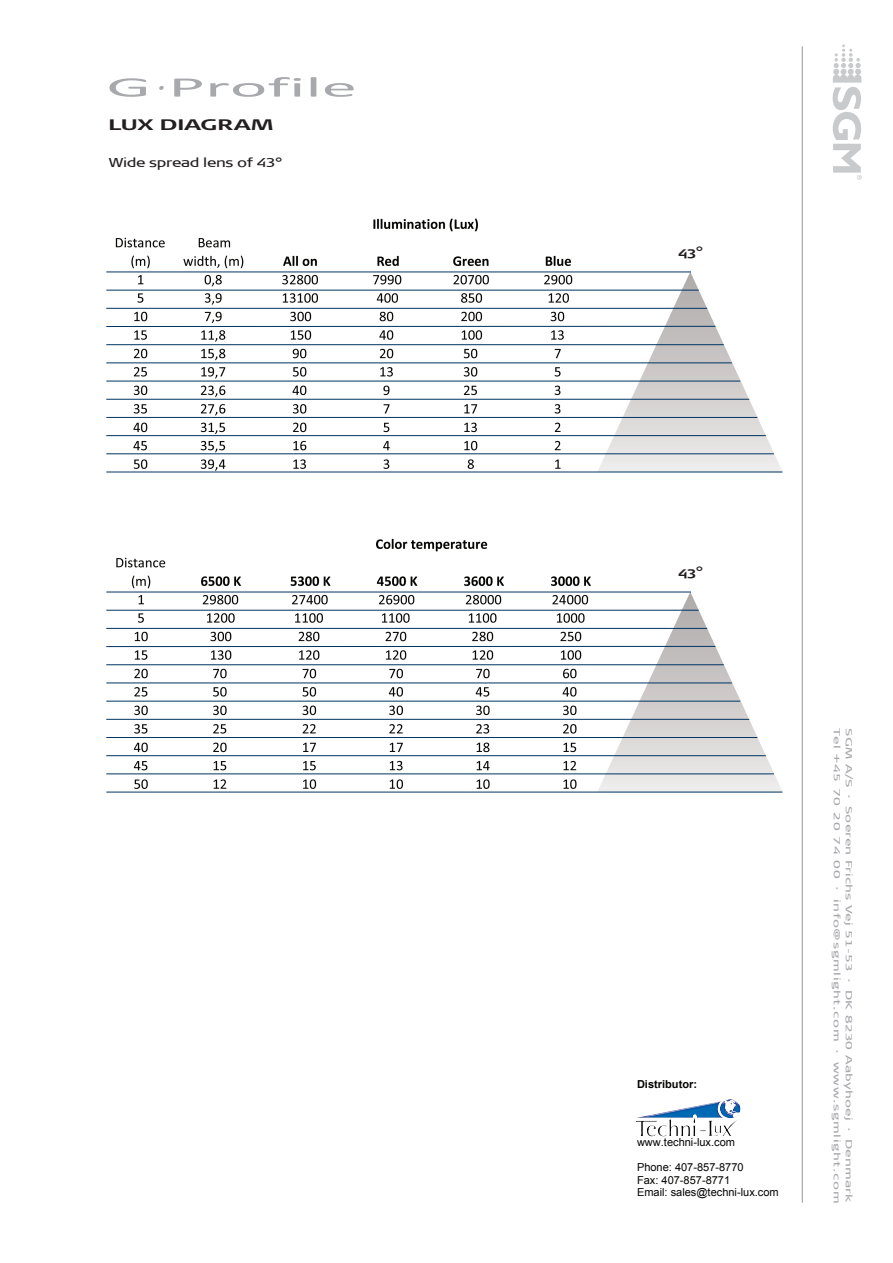
<style>
.page{position:relative;width:893px;height:1263px;background:#fff}
.page>*{position:absolute;margin:0;border:0;box-sizing:border-box;transform-origin:0 0}
.t1{font:28.5px "Calibri";color:#a8a9ad;scale:2.5 1}
.t2{font:700 15.3px "Signa Pro";letter-spacing:-.025em;color:#231f20;scale:1.6 1}
.t3{font:12.75px "Signa Column";letter-spacing:-.025em;color:#231f20;scale:1.25 1}
.t4{font:700 12.75px "Signa Pro";color:#231f20;scale:1.25 1}
.t5{font:11.1px/12.6px "Arial";color:#040503}
.t6{font:700 11.1px "Arial";color:#040503}
.t7{font:9px "Signa Column";letter-spacing:.02em;color:#a8a9ad;scale:1.6 1}
.t8{font:9px "Signa Column";letter-spacing:.05em;color:#a8a9ad;scale:1.6 1}
.s1{font-family:"Courier New";font-weight:700;font-style:italic}
</style>
<div class="page">
<img style="left:106px;top:218px;width:510px;height:254px">
<img style="left:106px;top:538px;width:510px;height:254px">
<svg style="left:597px;top:273px;width:186px;height:199px"></svg>
<svg style="left:597px;top:593px;width:186px;height:199px"></svg>
<hr style="left:802px;top:46px;width:1px;height:1157px;background:#939598">
<svg style="left:833px;top:44px;width:29px;height:136px"></svg>
<hr style="left:106px;top:272px;width:585px;height:1px;background:#003461">
<hr style="left:106px;top:592px;width:585px;height:1px;background:#003461">
<hr style="left:106px;top:290px;width:593px;height:1px;background:#003461">
<hr style="left:106px;top:610px;width:593px;height:1px;background:#003461">
<hr style="left:106px;top:308px;width:601px;height:1px;background:#003461">
<hr style="left:106px;top:628px;width:601px;height:1px;background:#003461">
<hr style="left:106px;top:326px;width:609px;height:1px;background:#003461">
<hr style="left:106px;top:646px;width:609px;height:1px;background:#003461">
<hr style="left:106px;top:344px;width:618px;height:1px;background:#003461">
<hr style="left:106px;top:664px;width:618px;height:1px;background:#003461">
<hr style="left:106px;top:363px;width:626px;height:1px;background:#003461">
<hr style="left:106px;top:683px;width:626px;height:1px;background:#003461">
<hr style="left:106px;top:381px;width:634px;height:1px;background:#003461">
<hr style="left:106px;top:701px;width:634px;height:1px;background:#003461">
<hr style="left:106px;top:399px;width:643px;height:1px;background:#003461">
<hr style="left:106px;top:719px;width:643px;height:1px;background:#003461">
<hr style="left:106px;top:417px;width:651px;height:1px;background:#003461">
<hr style="left:106px;top:737px;width:651px;height:1px;background:#003461">
<hr style="left:106px;top:435px;width:660px;height:1px;background:#003461">
<hr style="left:106px;top:755px;width:660px;height:1px;background:#003461">
<hr style="left:106px;top:454px;width:668px;height:1px;background:#003461">
<hr style="left:106px;top:774px;width:668px;height:1px;background:#003461">
<hr style="left:106px;top:472px;width:676px;height:1px;background:#003461">
<hr style="left:106px;top:792px;width:676px;height:1px;background:#003461">
<img style="left:720px;top:1099px;width:21px;height:19px">
<h1 class="t1" style="left:106px;top:69px;width:102px">G<span class="s1">·</span>Profile</h1>
<h2 class="t2" style="left:108px;top:114px;width:105px">LUX DIAGRAM</h2>
<p class="t3" style="left:108px;top:155px;width:141px">Wide spread lens of 43°</p>
<p class="t4" style="left:678px;top:243px;width:21px">43°</p>
<p class="t4" style="left:678px;top:563px;width:21px">43°</p>
<p class="t6" style="left:637px;top:1076px;width:62px">Distributor:</p>
<p class="t5" style="left:637px;top:1136px;width:100px">www.techni-lux.com</p>
<p class="t5" style="left:637px;top:1161px;width:143px">Phone: 407-857-8770<br>Fax: 407-857-8771<br>Email: sales@techni-lux.com</p>
<p class="t8" style="left:842px;top:728px;width:298px;rotate:90deg">Tel +45 70 20 74 00 · info@sgmlight.com · www.sgmlight.com</p>
<p class="t7" style="left:854px;top:728px;width:298px;rotate:90deg">SGM A/S · Soeren Frichs Vej 51-53 · DK 8230 Aabyhoej · Denmark</p>
</div>
